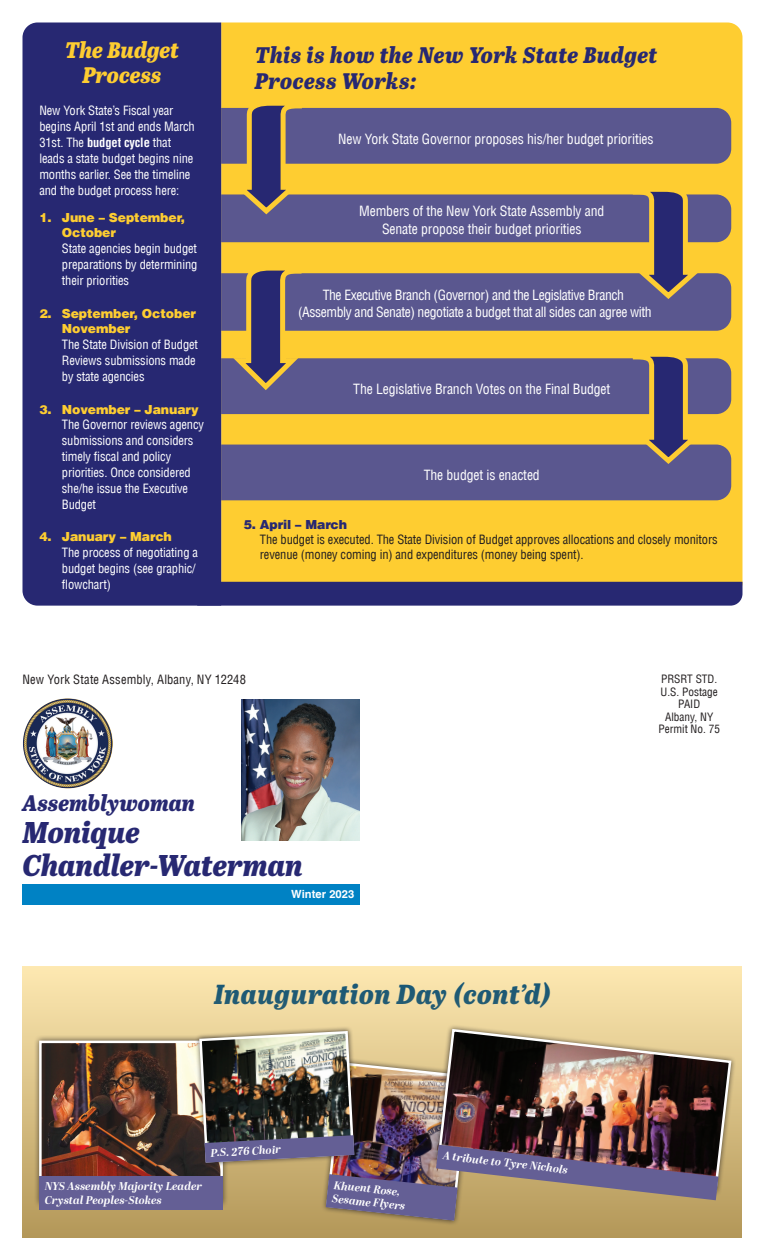
<style>
.page{position:relative;width:765px;height:1260px;background:#fff}
.page>*{position:absolute;margin:0;border:0;box-sizing:border-box;transform-origin:0 0}
.t1{font:italic 30px/32.5px "Abril Titling Nar Eb";letter-spacing:-.005em;color:#272872}
.t2{font:italic 27.5px "Abril Titling Nar Eb";letter-spacing:.015em;color:#0e5378}
.t3{font:italic 22.5px/26.2px "Abril Titling Nar Eb";letter-spacing:.01em;color:#272872}
.t4{font:italic 22.5px/24.6px "Abril Titling Nar Eb";color:#fecd31;text-align:center}
.t5{font:condensed 13.75px/17.5px "Helvetica";letter-spacing:-.01em;color:#fff;text-align:center}
.t6{font:condensed 13.75px/16.2px "Helvetica";letter-spacing:-.03em;color:#fff;text-align:center}
.t7{font:condensed 12.5px/15.9px "Helvetica";letter-spacing:-.01em;color:#fff}
.t8{font:condensed 12.5px/15px "Helvetica";letter-spacing:-.01em;color:#231f20}
.t9{font:900 12.5px/15.9px "Helvetica";letter-spacing:-.01em;color:#fecd31}
.t10{font:condensed 12.5px "Helvetica";letter-spacing:.015em;color:#231f20}
.t11{font:900 12.5px "Helvetica";letter-spacing:-.01em;color:#272872}
.t12{font:italic 700 11.25px/13.5px "Abril Display";letter-spacing:.005em;color:#fff}
.t13{font:condensed 11.25px/12.5px "Helvetica";color:#231f20;text-align:center}
.t14{font:700 11.25px "Helvetica";color:#fff}
.s1{font-weight:700}
</style>
<div class="page">
<img style="left:241px;top:699px;width:119px;height:142px">
<img style="left:23px;top:698px;width:90px;height:90px;border-radius:45px">
<div style="left:221px;top:22px;width:521px;height:560px;background:#fecd31"></div>
<svg style="left:221px;top:98px;width:510px;height:402px;background:#857570"></svg>
<div style="left:22px;top:22px;width:199px;height:584px;background:#272872"></div>
<div style="left:197px;top:582px;width:546px;height:24px;background:#272872"></div>
<div style="left:22px;top:885px;width:338px;height:20px;background:#0082c4"></div>
<div style="left:22px;top:966px;width:720px;height:272px;background:linear-gradient(to bottom,#fde8b1,#b39759)"></div>
<div style="left:432px;top:1024px;width:305px;height:173px;background:#231f20;opacity:.75"></div>
<svg style="left:436px;top:1028px;width:297px;height:165px;background:#b9a67c"></svg>
<div style="left:33px;top:1035px;width:196px;height:174px;background:#231f20;opacity:.75"></div>
<img style="left:42px;top:1044px;width:156px;height:132px">
<div style="left:39px;top:1041px;width:184px;height:162px;border:2px solid #fff"></div>
<div style="left:39px;top:1176px;width:184px;height:33px;background:#645f95"></div>
<div style="left:194px;top:1026px;width:165px;height:141px;background:#231f20;opacity:.75"></div>
<img style="left:198px;top:1030px;width:521px;height:192px">
<h3 class="t4" style="left:65px;top:37px;width:116px">The Budget<br>Process</h3>
<p class="t7" style="left:39px;top:104px;width:157px">New York State’s Fiscal year begins April 1st and ends March<br>31st. The <span class="s1">budget cycle</span> that leads a state budget begins nine months earlier. See the timeline and the budget process here:</p>
<p class="t9" style="left:62px;top:210px;width:125px;text-indent:-22px">1. June – September,<br>October</p>
<p class="t7" style="left:62px;top:242px;width:137px;text-align:justify">State agencies begin budget preparations by determining their priorities</p>
<p class="t9" style="left:62px;top:306px;width:136px;text-indent:-22px">2. September, October<br>November</p>
<p class="t7" style="left:62px;top:338px;width:138px">The State Division of Budget<br>Reviews submissions made by state agencies</p>
<p class="t9" style="left:39px;top:402px;width:161px">3. November – January</p>
<p class="t7" style="left:62px;top:418px;width:144px">The Governor reviews agency submissions and considers timely fiscal and policy priorities. Once considered she/he issue the Executive<br>Budget</p>
<p class="t9" style="left:39px;top:530px;width:134px">4. January – March</p>
<p class="t7" style="left:62px;top:546px;width:138px">The process of negotiating a budget begins (see graphic/ flowchart)</p>
<h3 class="t3" style="left:255px;top:40px;width:404px">This is how the New York State Budget<br>Process Works:</h3>
<p class="t5" style="left:338px;top:131px;width:317px">New York State Governor proposes his/her budget priorities</p>
<p class="t5" style="left:359px;top:203px;width:247px">Members of the New York State Assembly and<br>Senate propose their budget priorities</p>
<p class="t6" style="left:298px;top:288px;width:355px">The Executive Branch (Governor) and the Legislative Branch (Assembly and Senate) negotiate a budget that all sides can agree with</p>
<p class="t5" style="left:353px;top:381px;width:259px">The Legislative Branch Votes on the Final Budget</p>
<p class="t5" style="left:424px;top:467px;width:117px">The budget is enacted</p>
<p class="t11" style="left:244px;top:519px;width:105px">5. April – March</p>
<p class="t8" style="left:260px;top:533px;width:459px">The budget is executed. The State Division of Budget approves allocations and closely monitors revenue (money coming in) and expenditures (money being spent).</p>
<p class="t10" style="left:22px;top:674px;width:225px">New York State Assembly, Albany, NY 12248</p>
<h3 class="t3" style="left:22px;top:789px;width:174px">Assemblywoman</h3>
<h1 class="t1" style="left:22px;top:815px;width:282px">Monique<br>Chandler-Waterman</h1>
<p class="t14" style="left:291px;top:890px;width:65px">Winter 2023</p>
<h2 class="t2" style="left:214px;top:974px;width:338px">Inauguration Day (cont’d)</h2>
<p class="t12" style="left:210px;top:1147px;width:72px;rotate:-3deg">P.S. 276 Choir</p>
<p class="t12" style="left:45px;top:1180px;width:159px">NYS Assembly Majority Leader<br>Crystal Peoples-Stokes</p>
<p class="t12" style="left:334px;top:1179px;width:75px;rotate:6deg">Khuent Rose,<br>Sesame Flyers</p>
<p class="t12" style="left:444px;top:1150px;width:127px;rotate:6deg">A tribute to Tyre Nichols</p>
<p class="t13" style="left:658px;top:674px;width:63px">PRSRT STD.<br>U.S. Postage<br>PAID<br>Albany, NY<br>Permit No. 75</p>
</div>
